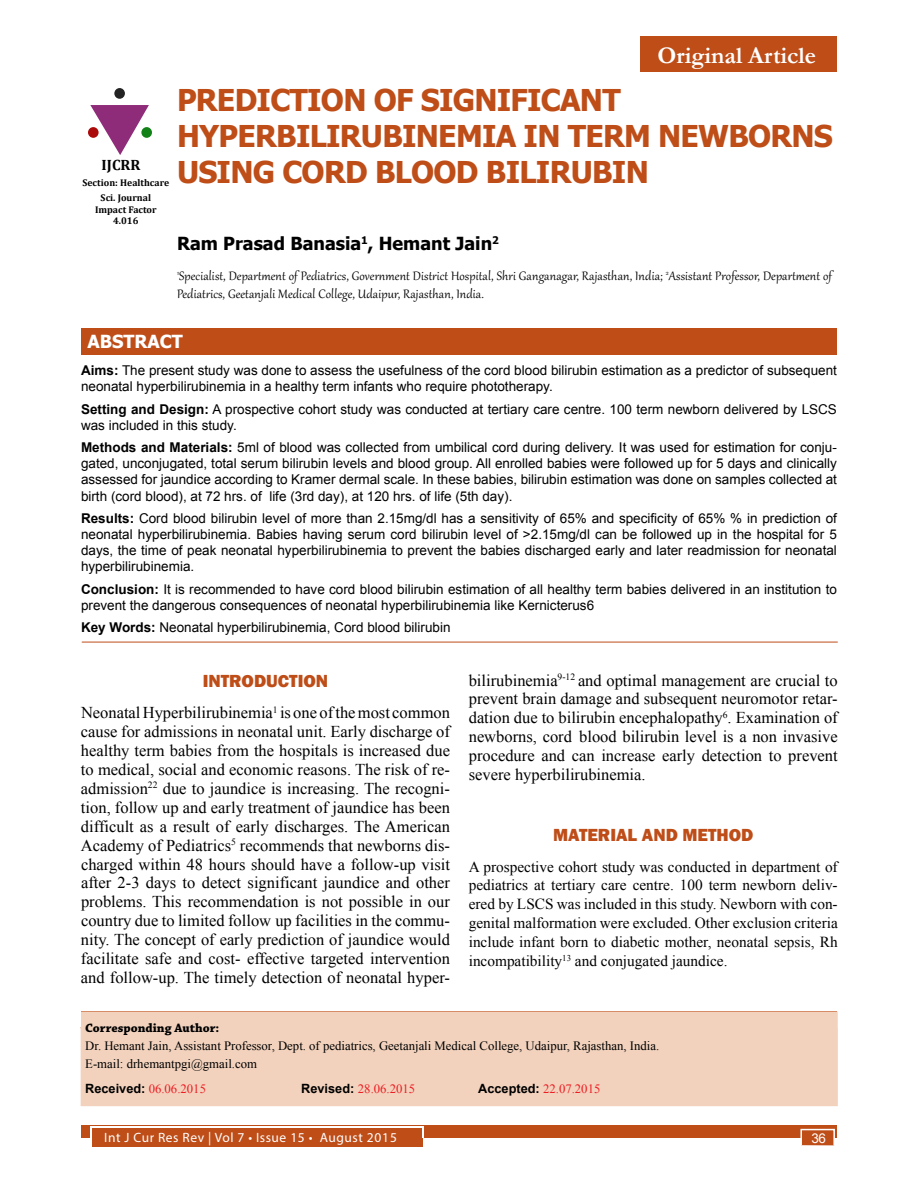
<style>
.page{position:relative;width:918px;height:1188px;background:#fff}
.page>*{position:absolute;margin:0;border:0;box-sizing:border-box;transform-origin:0 0}
.t1{font:700 30px/36px "Tahoma";letter-spacing:-.025em;color:#be4d18}
.t2{font:700 24px "Garamond";color:#fff}
.t3{font:700 18px "Tahoma";color:#000}
.t4{font:800 18px "Franklin Gothic";color:#be4d18}
.t5{font:700 18px "Tahoma";color:#fff}
.t6{font:16.5px/18.9px "Times New Roman";color:#000;text-align:justify}
.t7{font:15.3px/18.9px "Times New Roman";color:#000;text-align:justify}
.t8{font:15px/18px "Gabriola";letter-spacing:.01em;color:#000}
.t9{font:700 15px "Cambria";color:#000}
.t10{font:13.5px/16.2px "Arial";color:#000}
.t11{font:13.5px "Myriad Pro";letter-spacing:.04em;color:#fff}
.t12{font:13.5px "Arial";color:#fff}
.t13{font:12.75px/18.3px "Times New Roman";color:#000}
.t14{font:12.75px "Times New Roman";color:#ed1d24}
.t15{font:700 12.75px "Chaparral Pro";color:#000}
.t16{font:700 9.75px/15.1px "Cambria";color:#000;text-align:center}
.s1{font-weight:700}
.s2{font-family:"Arial";font-weight:700;color:#000}
</style>
<div class="page">
<div style="left:640px;top:36px;width:197px;height:35px;background:#be4d18"></div>
<div style="left:81px;top:1125px;width:756px;height:13px;background:#be4d18"></div>
<div style="left:92px;top:1128px;width:330px;height:19px;background:#be4d18"></div>
<hr style="left:90px;top:1127px;width:333px;height:1px;background:#fff">
<svg style="left:90px;top:1128px;width:2px;height:10px"></svg>
<svg style="left:422px;top:1127px;width:2px;height:11px"></svg>
<div style="left:800px;top:1129px;width:35px;height:17px;background:#be4d18;border:2px solid #fff"></div>
<hr style="left:82px;top:642px;width:756px;height:1px;background:#be4d18">
<div style="left:81px;top:328px;width:756px;height:27px;background:#be4d18"></div>
<hr style="left:81px;top:1011px;width:756px;height:1px;background:#be4d18">
<div style="left:81px;top:1012px;width:757px;height:94px;background:#f2d2bd"></div>
<svg style="left:90px;top:105px;width:59px;height:50px"></svg>
<div style="left:141px;top:127px;width:11px;height:11px;background:#128117;border-radius:50%"></div>
<div style="left:114px;top:88px;width:11px;height:11px;background:#232323;border-radius:50%"></div>
<div style="left:88px;top:127px;width:11px;height:11px;background:#ac0b0b;border-radius:50%"></div>
<p class="t9" style="left:102px;top:154px;width:40px">IJCRR</p>
<p class="t16" style="left:82px;top:175px;width:88px">Section: Healthcare<br>Sci. Journal</p>
<p class="t16" style="left:95px;top:203px;width:63px;line-height:11.7px">Impact Factor<br>4.016</p>
<h2 class="t2" style="left:658px;top:39px;width:160px">Original Article</h2>
<h1 class="t1" style="left:177px;top:83px;width:657px">PREDICTION OF SIGNIFICANT<br>HYPERBILIRUBINEMIA IN TERM NEWBORNS<br>USING CORD BLOOD BILIRUBIN</h1>
<h3 class="t3" style="left:177px;top:230px;width:323px">Ram Prasad Banasia<sup>1</sup>, Hemant Jain<sup>2</sup></h3>
<p class="t8" style="left:177px;top:265px;width:657px"><sup>1</sup>Specialist, Department of Pediatrics, Government District Hospital, Shri Ganganagar, Rajasthan, India; <sup>2</sup>Assistant Professor, Department of<br>Pediatrics, Geetanjali Medical College, Udaipur, Rajasthan, India.</p>
<h3 class="t5" style="left:87px;top:329px;width:97px">ABSTRACT</h3>
<p class="t10" style="left:81px;top:363px;width:757px"><span class="s1">Aims:</span> The present study was done to assess the usefulness of the cord blood bilirubin estimation as a predictor of subsequent neonatal hyperbilirubinemia in a healthy term infants who require phototherapy.</p>
<p class="t10" style="left:81px;top:401px;width:757px"><span class="s1">Setting and Design:</span> A prospective cohort study was conducted at tertiary care centre. 100 term newborn delivered by LSCS was included in this study.</p>
<p class="t10" style="left:81px;top:439px;width:757px;text-align:justify"><span class="s1">Methods and Materials:</span> 5ml of blood was collected from umbilical cord during delivery. It was used for estimation for conju&shy;gated, unconjugated, total serum bilirubin levels and blood group. All enrolled babies were followed up for 5 days and clinically assessed for jaundice according to Kramer dermal scale. In these babies, bilirubin estimation was done on samples collected at birth (cord blood), at 72 hrs. of life (3rd day), at 120 hrs. of life (5th day).</p>
<p class="t10" style="left:81px;top:510px;width:757px;text-align:justify"><span class="s1">Results:</span> Cord blood bilirubin level of more than 2.15mg/dl has a sensitivity of 65% and specificity of 65% % in prediction of neonatal hyperbilirubinemia. Babies having serum cord bilirubin level of &gt;2.15mg/dl can be followed up in the hospital for 5 days, the time of peak neonatal hyperbilirubinemia to prevent the babies discharged early and later readmission for neonatal hyperbilirubinemia.</p>
<p class="t10" style="left:81px;top:581px;width:757px"><span class="s1">Conclusion:</span> It is recommended to have cord blood bilirubin estimation of all healthy term babies delivered in an institution to prevent the dangerous consequences of neonatal hyperbilirubinemia like Kernicterus6</p>
<p class="t10" style="left:81px;top:619px;width:371px"><span class="s1">Key Words:</span> Neonatal hyperbilirubinemia, Cord blood bilirubin</p>
<h3 class="t4" style="left:203px;top:670px;width:127px">INTRODUCTION</h3>
<p class="t6" style="left:81px;top:703px;width:371px">Neonatal Hyperbilirubinemia<sup>1</sup> is one of the most common cause for admissions in neonatal unit. Early discharge of healthy term babies from the hospitals is increased due to medical, social and economic reasons. The risk of re&shy;admission<sup>22</sup> due to jaundice is increasing. The recogni&shy;tion, follow up and early treatment of jaundice has been difficult as a result of early discharges. The American Academy of Pediatrics<sup>5</sup> recommends that newborns dis&shy;charged within 48 hours should have a follow-up visit after 2-3 days to detect significant jaundice and other problems. This recommendation is not possible in our country due to limited follow up facilities in the commu&shy;nity. The concept of early prediction of jaundice would facilitate safe and cost- effective targeted intervention and follow-up. The timely detection of neonatal hyper-</p>
<p class="t6" style="left:469px;top:670px;width:371px">bilirubinemia<sup>9-12</sup> and optimal management are crucial to prevent brain damage and subsequent neuromotor retar&shy;dation due to bilirubin encephalopathy<sup>6</sup>. Examination of newborns, cord blood bilirubin level is a non invasive procedure and can increase early detection to prevent severe hyperbilirubinemia.</p>
<h3 class="t4" style="left:553px;top:823px;width:202px">MATERIAL AND METHOD</h3>
<p class="t7" style="left:469px;top:857px;width:371px">A prospective cohort study was conducted in department of pediatrics at tertiary care centre. 100 term newborn deliv&shy;ered by LSCS was included in this study. Newborn with con&shy;genital malformation were excluded. Other exclusion criteria include infant born to diabetic mother, neonatal sepsis, Rh incompatibility<sup>13</sup> and conjugated jaundice.</p>
<p class="t15" style="left:85px;top:1020px;width:136px">Corresponding Author:</p>
<p class="t13" style="left:85px;top:1036px;width:576px">Dr. Hemant Jain, Assistant Professor, Dept. of pediatrics, Geetanjali Medical College, Udaipur, Rajasthan, India.<br>E-mail: drhemantpgi@gmail.com</p>
<p class="t14" style="left:85px;top:1080px;width:122px"><span class="s2">Received:</span> 06.06.2015</p>
<p class="t14" style="left:301px;top:1080px;width:116px"><span class="s2">Revised:</span> 28.06.2015</p>
<p class="t14" style="left:478px;top:1080px;width:124px"><span class="s2">Accepted:</span> 22.07.2015</p>
<p class="t11" style="left:104px;top:1129px;width:294px">Int J Cur Res Rev | Vol 7 • Issue 15 • August 2015</p>
<p class="t12" style="left:812px;top:1130px;width:16px">36</p>
</div>
